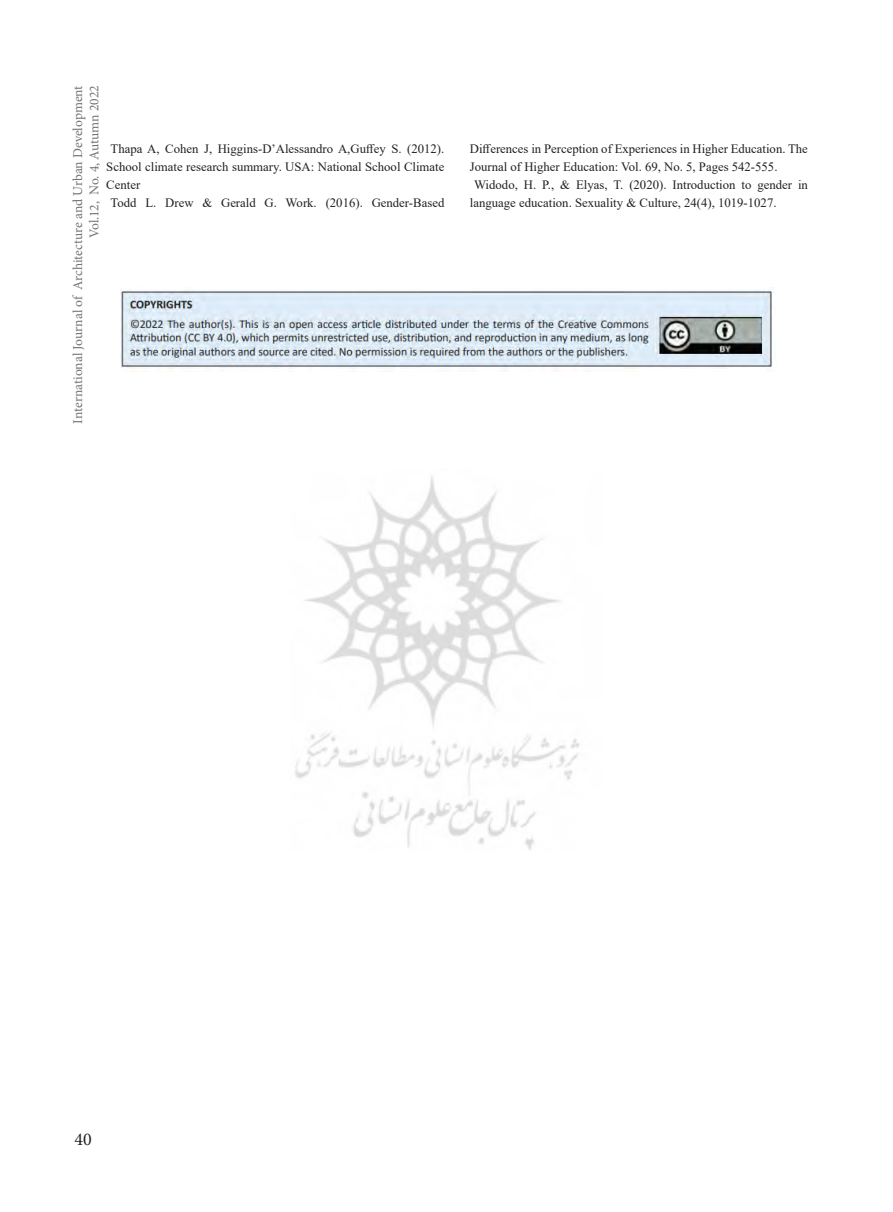
<style>
.page{position:relative;width:893px;height:1212px;background:#fff}
.page>*{position:absolute;margin:0;border:0;box-sizing:border-box;transform-origin:0 0}
.t1{font:18px "Minion Pro";color:#231f20}
.t2{font:13.5px/16.2px "Minion Pro";letter-spacing:-.005em;color:#737370;text-align:right}
.متن_لاتین_اصلی{font:12.75px/18px "Times New Roman";color:#231f20}
</style>
<div class="page">
<img style="left:121px;top:291px;width:652px;height:80px">
<img style="left:295px;top:476px;width:285px;height:374px">
<p class="t2" style="left:70px;top:423px;width:339px;rotate:-90deg">International Journal of Architecture and Urban Development<br>Vol.12, No. 4, Autumn 2022</p>
<p class="متن_لاتین_اصلی" style="left:106px;top:140px;width:340px;text-align:justify;text-indent:4px">Thapa A, Cohen J, Higgins-D’Alessandro A,Guffey S. (2012).<br>School climate research summary. USA: National School Climate Center</p>
<p class="متن_لاتین_اصلی" style="left:111px;top:194px;width:335px">Todd L. Drew &amp; Gerald G. Work. (2016). Gender-Based</p>
<p class="متن_لاتین_اصلی" style="left:470px;top:140px;width:340px">Differences in Perception of Experiences in Higher Education. The<br>Journal of Higher Education: Vol. 69, No. 5, Pages 542-555.</p>
<p class="متن_لاتین_اصلی" style="left:470px;top:176px;width:340px;text-indent:4px">Widodo, H. P., &amp; Elyas, T. (2020). Introduction to gender in language education. Sexuality &amp; Culture, 24(4), 1019-1027.</p>
<h1 class="t1" style="left:74px;top:1127px;width:19px">40</h1>
</div>
